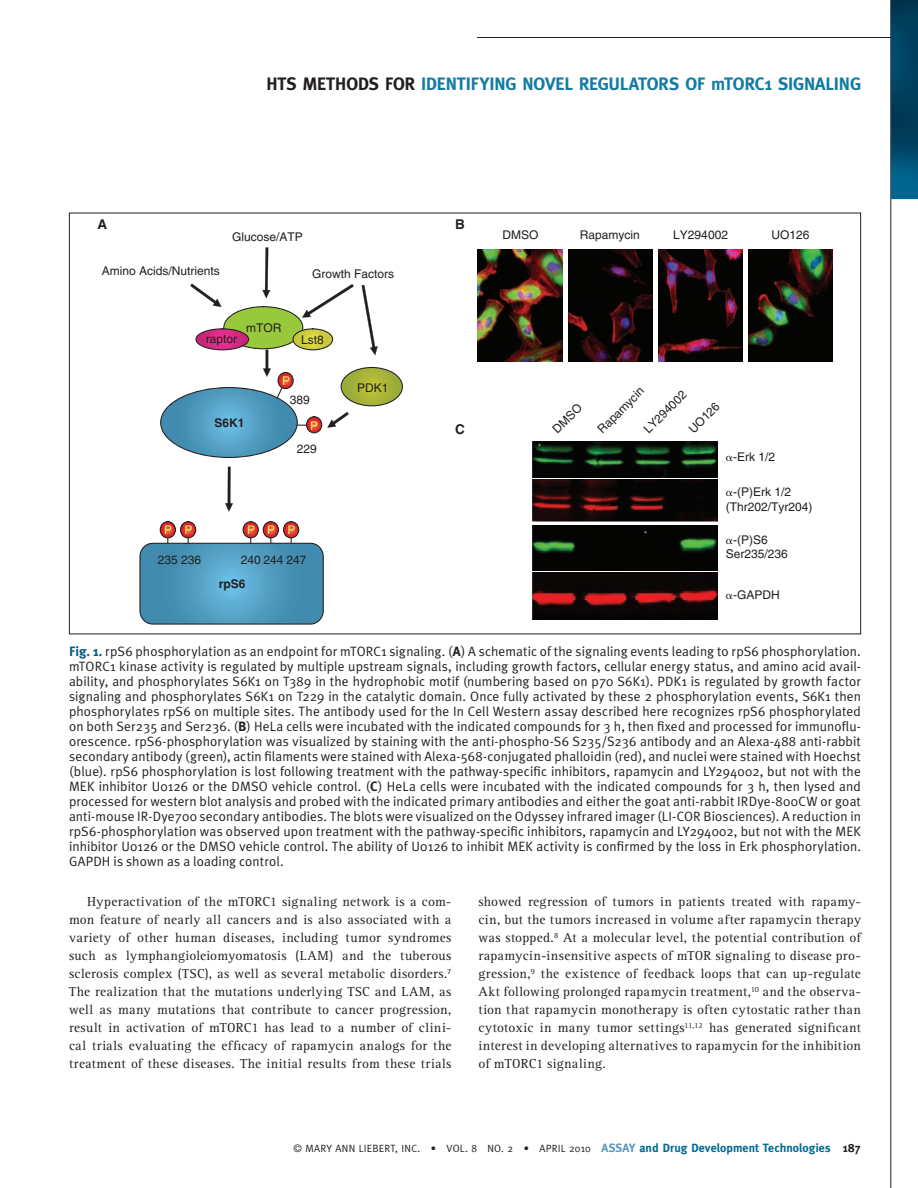
<style>
.page{position:relative;width:918px;height:1188px;background:#fff}
.page>*{position:absolute;margin:0;border:0;box-sizing:border-box;transform-origin:0 0}
.t1{font:700 18px "Meta";letter-spacing:-.005em;color:#147ca3}
.t2{font:13.5px/15px "Meta Plus Normal";letter-spacing:.01em;color:#231f20;text-align:justify}
.t3{font:13.5px/18px "Rotis Serif Std";letter-spacing:.025em;color:#231f20;text-align:justify}
.t4{font:700 13.5px "Helvetica LT Std";color:#231f20}
.t5{font:12px/14.4px "Helvetica LT Std";color:#231f20}
.t6{font:700 12px "Helvetica LT Std";color:#231f20}
.t7{font:12px "Helvetica LT Std";color:#f6f06c}
.t8{font:10.5px "Meta";letter-spacing:.02em;color:#231f20}
.s1{color:#231f20}
.s2{font-family:"Meta Plus";font-weight:700;color:#005983}
.s3{font-family:"Meta Plus";font-weight:700}
.s4{font-weight:700;font-size:12px;color:#5a99bb}
.s5{font-weight:700;font-size:12px;color:#006992}
.s6{font-weight:700;font-size:12px}
</style>
<div class="page">
<hr style="left:477px;top:37px;width:441px;height:1px;background:#231f20">
<hr style="left:891px;top:0;width:1px;height:1188px;background:#231f20">
<img style="left:891px;top:0;width:27px;height:199px">
<svg style="left:139px;top:521px;width:185px;height:104px;background:#6fa0ba"></svg>
<svg style="left:225px;top:467px;width:8px;height:45px"></svg>
<img style="left:478px;top:249px;width:84px;height:113px">
<img style="left:568px;top:249px;width:84px;height:113px">
<img style="left:658px;top:249px;width:84px;height:113px">
<img style="left:748px;top:249px;width:85px;height:113px">
<img style="left:532px;top:441px;width:186px;height:36px">
<img style="left:532px;top:480px;width:186px;height:41px">
<img style="left:532px;top:526px;width:186px;height:45px">
<img style="left:532px;top:573px;width:186px;height:47px">
<svg style="left:160px;top:247px;width:243px;height:211px"></svg>
<h1 class="t1" style="left:267px;top:77px;width:596px"><span class="s1">HTS METHODS FOR</span> IDENTIFYING NOVEL REGULATORS OF mTORC1 SIGNALING</h1>
<p class="t4" style="left:97px;top:216px;width:11px">A</p>
<p class="t4" style="left:455px;top:216px;width:11px">B</p>
<p class="t5" style="left:102px;top:265px;width:120px">Amino Acids/Nutrients</p>
<p class="t5" style="left:232px;top:231px;width:72px">Glucose/ATP</p>
<p class="t5" style="left:312px;top:267px;width:84px">Growth Factors</p>
<p class="t5" style="left:246px;top:321px;width:37px">mTOR</p>
<p class="t5" style="left:206px;top:333px;width:33px">raptor</p>
<p class="t6" style="left:215px;top:415px;width:32px">S6K1</p>
<p class="t5" style="left:301px;top:333px;width:24px">Lst8</p>
<p class="t7" style="left:282px;top:376px;width:10px">P</p>
<p class="t5" style="left:290px;top:394px;width:22px">389</p>
<p class="t7" style="left:310px;top:421px;width:10px">P</p>
<p class="t5" style="left:297px;top:442px;width:22px">229</p>
<p class="t7" style="left:164px;top:525px;width:30px">P P</p>
<p class="t7" style="left:247px;top:525px;width:50px">PPP</p>
<p class="t5" style="left:158px;top:553px;width:45px">235 236</p>
<p class="t5" style="left:241px;top:553px;width:67px">240 244 247</p>
<p class="t6" style="left:219px;top:577px;width:28px">rpS6</p>
<p class="t5" style="left:357px;top:382px;width:33px">PDK1</p>
<p class="t4" style="left:455px;top:422px;width:11px">C</p>
<p class="t5" style="left:502px;top:229px;width:37px">DMSO</p>
<p class="t5" style="left:580px;top:229px;width:62px">Rapamycin</p>
<p class="t5" style="left:673px;top:229px;width:56px">LY294002</p>
<p class="t5" style="left:771px;top:229px;width:40px">UO126</p>
<p class="t5" style="left:550px;top:427px;width:38px;rotate:-45deg">DMSO</p>
<p class="t5" style="left:595px;top:427px;width:62px;rotate:-45deg">Rapamycin</p>
<p class="t5" style="left:641px;top:427px;width:56px;rotate:-45deg">LY294002</p>
<p class="t5" style="left:686px;top:427px;width:40px;rotate:-45deg">UO126</p>
<p class="t5" style="left:733px;top:451px;width:44px">-Erk 1/2</p>
<p class="t5" style="left:726px;top:486px;width:88px;text-indent:7px">-(P)Erk 1/2 (Thr202/Tyr204)</p>
<p class="t5" style="left:726px;top:534px;width:64px;text-indent:7px">-(P)S6<br>Ser235/236</p>
<p class="t5" style="left:733px;top:589px;width:48px">-GAPDH</p>
<p class="t2" style="left:69px;top:644px;width:794px"><span class="s2">Fig. 1.</span> rpS6 phosphorylation as an endpoint for mTORC1 signaling. (<span class="s3">A</span>) A schematic of the signaling events leading to rpS6 phosphorylation. mTORC1 kinase activity is regulated by multiple upstream signals, including growth factors, cellular energy status, and amino acid avail&shy;ability, and phosphorylates S6K1 on T389 in the hydrophobic motif (numbering based on p70 S6K1). PDK1 is regulated by growth factor signaling and phosphorylates S6K1 on T229 in the catalytic domain. Once fully activated by these 2 phosphorylation events, S6K1 then phosphorylates rpS6 on multiple sites. The antibody used for the In Cell Western assay described here recognizes rpS6 phosphorylated on both Ser235 and Ser236. (<span class="s3">B</span>) HeLa cells were incubated with the indicated compounds for 3 h, then fixed and processed for immunoflu&shy;orescence. rpS6-phosphorylation was visualized by staining with the anti-phospho-S6 S235/S236 antibody and an Alexa-488 anti-rabbit secondary antibody (green), actin filaments were stained with Alexa-568-conjugated phalloidin (red), and nuclei were stained with Hoechst (blue). rpS6 phosphorylation is lost following treatment with the pathway-specific inhibitors, rapamycin and LY294002, but not with the MEK inhibitor U0126 or the DMSO vehicle control. (<span class="s3">C</span>) HeLa cells were incubated with the indicated compounds for 3 h, then lysed and processed for western blot analysis and probed with the indicated primary antibodies and either the goat anti-rabbit IRDye-800CW or goat anti-mouse IR-Dye700 secondary antibodies. The blots were visualized on the Odyssey infrared imager (LI-COR Biosciences). A reduction in rpS6-phosphorylation was observed upon treatment with the pathway-specific inhibitors, rapamycin and LY294002, but not with the MEK inhibitor U0126 or the DMSO vehicle control. The ability of U0126 to inhibit MEK activity is confirmed by the loss in Erk phosphorylation.<br>GAPDH is shown as a loading control.</p>
<p class="t3" style="left:69px;top:894px;width:384px;text-indent:18px">Hyperactivation of the mTORC1 signaling network is a com&shy;mon feature of nearly all cancers and is also associated with a variety of other human diseases, including tumor syndromes such as lymphangioleiomyomatosis (LAM) and the tuberous sclerosis complex (TSC), as well as several metabolic disorders.<sup>7<br></sup>The realization that the mutations underlying TSC and LAM, as well as many mutations that contribute to cancer progression, result in activation of mTORC1 has lead to a number of clini&shy;cal trials evaluating the efficacy of rapamycin analogs for the treatment of these diseases. The initial results from these trials</p>
<p class="t3" style="left:478px;top:894px;width:384px">showed regression of tumors in patients treated with rapamy&shy;cin, but the tumors increased in volume after rapamycin therapy was stopped.<sup>8</sup> At a molecular level, the potential contribution of rapamycin-insensitive aspects of mTOR signaling to disease pro&shy;gression,<sup>9</sup> the existence of feedback loops that can up-regulate Akt following prolonged rapamycin treatment,<sup>10</sup> and the observa&shy;tion that rapamycin monotherapy is often cytostatic rather than cytotoxic in many tumor settings<sup>11,12</sup> has generated significant interest in developing alternatives to rapamycin for the inhibition of mTORC1 signaling.</p>
<p class="t8" style="left:294px;top:1144px;width:569px">© MARY ANN LIEBERT, INC. • VOL. 8 NO. 2 • APRIL 2010 <span class="s4">ASSAY</span> <span class="s5">and Drug Development Technologies</span> <span class="s6">187</span></p>
</div>
